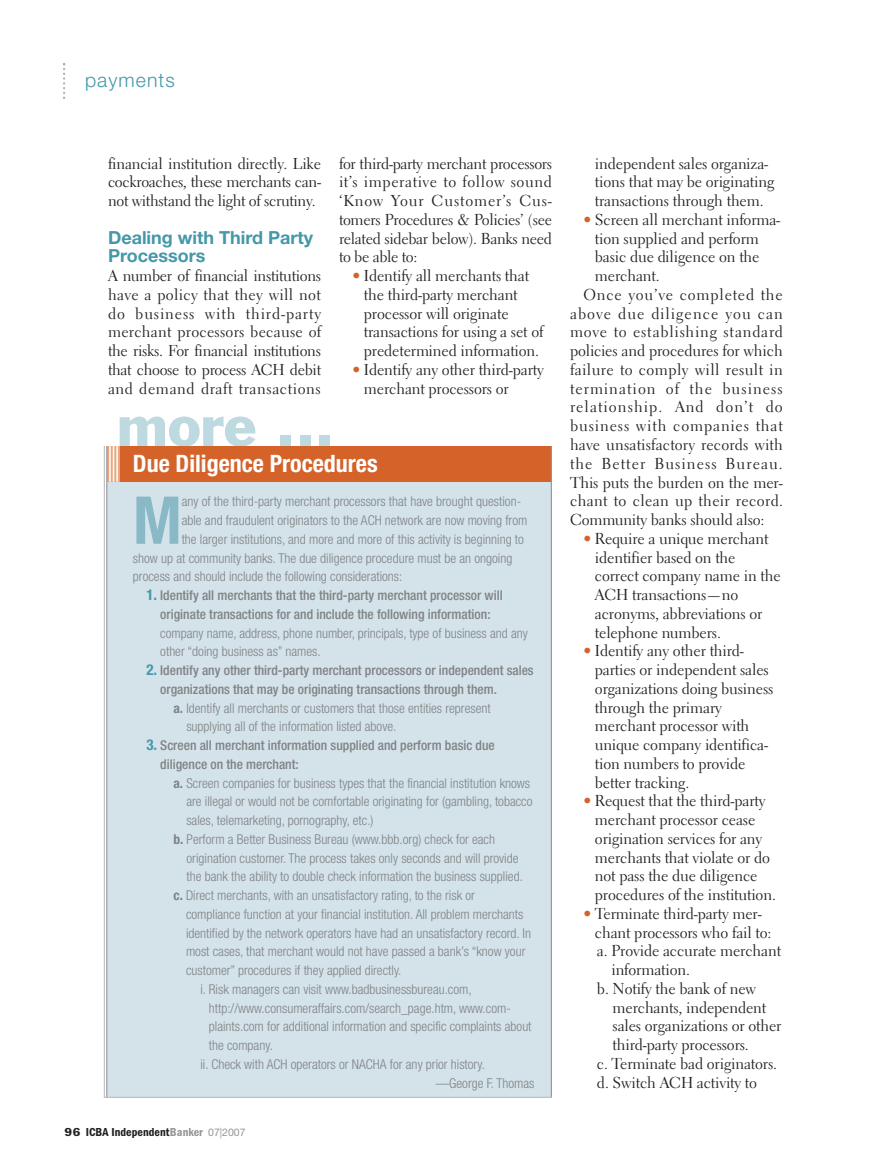
<style>
.page{position:relative;width:891px;height:1175px;background:#fff}
.page>*{position:absolute;margin:0;border:0;box-sizing:border-box;transform-origin:0 0}
.t1{font:700 condensed 66px "Helvetica Neue";color:#89b9c6}
.t2{font:54px "Franklin Gothic";color:#bfd9e1}
.t3{font:700 condensed 24px "Helvetica Neue";color:#fff}
.t4{font:300 19.5px "Helvetica Neue";letter-spacing:.055em;color:#4498a9}
.t5{font:700 18px/18.8px "Helvetica Neue";color:#4498a9}
.t6{font:15.75px/18.8px "Electra LH";letter-spacing:-.01em;color:#231f20}
.t7{font:15.75px "Electra LH";letter-spacing:.065em;color:#231f20}
.t8{font:15.75px "Electra LH";letter-spacing:.025em;color:#231f20}
.t9{font:15.75px "Electra LH";letter-spacing:.01em;color:#231f20}
.t10{font:15.75px "Electra LH";letter-spacing:.045em;color:#231f20}
.t11{font:15.75px "Electra LH";letter-spacing:.055em;color:#231f20}
.t12{font:15.75px "Electra LH";letter-spacing:.05em;color:#231f20}
.t13{font:300 condensed 13.5px/18.8px "Helvetica Neue";color:#808285}
.t14{font:500 condensed 13.5px/18.8px "Helvetica Neue";color:#808285;text-align:center}
.t15{font:600 condensed 12px "Franklin Gothic";color:#231f20;scale:1.3 1}
.s1{color:#d46229}
.s2{font-weight:700;font-size:15px;color:#4498a9}
.s3{font-weight:700}
.s4{color:#939598}
.s5{font-family:"Helvetica Neue";font-weight:400;font-stretch:normal;font-size:10.5px;color:#939598}
</style>
<div class="page">
<div style="left:107px;top:451px;width:444px;height:646px;background:#d3e3e9"></div>
<div style="left:107px;top:446px;width:444px;height:35px;background:#d46229"></div>
<svg style="left:107px;top:446px;width:13px;height:35px"></svg>
<hr style="left:113px;top:446px;width:1px;height:35px;background:#fff">
<hr style="left:109px;top:446px;width:2px;height:35px;background:#fff">
<hr style="left:116px;top:446px;width:2px;height:35px;background:#fff">
<hr style="left:104px;top:446px;width:1px;height:651px;background:#bcbdc0">
<hr style="left:106px;top:446px;width:1px;height:651px;background:#939598">
<hr style="left:551px;top:446px;width:1px;height:651px;background:#939598">
<hr style="left:104px;top:1096px;width:448px;height:1px;background:#bcbdc0">
<svg style="left:63px;top:63px;width:2px;height:36px"></svg>
<p class="t4" style="left:85px;top:73px;width:91px">payments</p>
<p class="t6" style="left:108px;top:155px;width:215px;text-align:justify">financial institution directly. Like cockroaches, these merchants can&shy;not withstand the light of scrutiny.</p>
<p class="t5" style="left:108px;top:229px;width:207px">Dealing with Third Party<br>Processors</p>
<p class="t6" style="left:108px;top:268px;width:215px;text-align:justify">A number of financial institutions have a policy that they will not do business with third-party merchant processors because of the risks. For financial institutions that choose to process ACH debit and demand draft transactions</p>
<p class="t6" style="left:339px;top:155px;width:215px;text-align:justify">for third-party merchant processors it’s imperative to follow sound ‘Know Your Customer’s Cus&shy;tomers Procedures &amp; Policies’ (see related sidebar below). Banks need to be able to:</p>
<p class="t6" style="left:364px;top:268px;width:181px;text-indent:-11px"><span class="s1">•</span> Identify all merchants that the third-party merchant processor will originate transactions for using a set of predetermined information.</p>
<p class="t6" style="left:364px;top:362px;width:181px;text-indent:-11px"><span class="s1">•</span> Identify any other third-party merchant processors or</p>
<h2 class="t2" style="left:117px;top:405px;width:219px">more ...</h2>
<h3 class="t3" style="left:133px;top:455px;width:246px">Due Diligence Procedures</h3>
<h1 class="t1" style="left:133px;top:496px;width:50px">M</h1>
<p class="t13" style="left:182px;top:493px;width:341px">any of the third-party merchant processors that have brought question-</p>
<p class="t13" style="left:182px;top:512px;width:347px">able and fraudulent originators to the ACH network are now moving from</p>
<p class="t13" style="left:182px;top:531px;width:344px">the larger institutions, and more and more of this activity is beginning to</p>
<p class="t13" style="left:133px;top:549px;width:381px">show up at community banks. The due diligence procedure must be an ongoing</p>
<p class="t13" style="left:133px;top:568px;width:271px">process and should include the following considerations:</p>
<p class="t14" style="left:146px;top:587px;width:358px"><span class="s2">1.</span> Identify all merchants that the third-party merchant processor will originate transactions for and include the following information:</p>
<p class="t13" style="left:160px;top:624px;width:369px">company name, address, phone number, principals, type of business and any other “doing business as” names.</p>
<p class="t14" style="left:146px;top:662px;width:389px"><span class="s2">2.</span> Identify any other third-party merchant processors or independent sales</p>
<p class="t14" style="left:160px;top:681px;width:338px">organizations that may be originating transactions through them.</p>
<p class="t13" style="left:173px;top:699px;width:319px"><span class="s3">a.</span> Identify all merchants or customers that those entities represent</p>
<p class="t13" style="left:186px;top:718px;width:211px">supplying all of the information listed above.</p>
<p class="t14" style="left:160px;top:737px;width:336px;text-align:left;text-indent:-14px"><span class="s2">3.</span> Screen all merchant information supplied and perform basic due diligence on the merchant:</p>
<p class="t13" style="left:173px;top:774px;width:358px"><span class="s3">a.</span> Screen companies for business types that the financial institution knows</p>
<p class="t13" style="left:186px;top:793px;width:348px">are illegal or would not be comfortable originating for (gambling, tobacco</p>
<p class="t13" style="left:186px;top:812px;width:189px">sales, telemarketing, pornography, etc.)</p>
<p class="t13" style="left:173px;top:831px;width:323px"><span class="s3">b.</span> Perform a Better Business Bureau (www.bbb.org) check for each</p>
<p class="t13" style="left:187px;top:849px;width:333px">origination customer. The process takes only seconds and will provide</p>
<p class="t13" style="left:187px;top:868px;width:338px">the bank the ability to double check information the business supplied.</p>
<p class="t13" style="left:173px;top:887px;width:303px"><span class="s3">c.</span> Direct merchants, with an unsatisfactory rating, to the risk or</p>
<p class="t13" style="left:186px;top:906px;width:339px">compliance function at your financial institution. All problem merchants</p>
<p class="t13" style="left:186px;top:924px;width:347px">identified by the network operators have had an unsatisfactory record. In</p>
<p class="t13" style="left:186px;top:943px;width:341px">most cases, that merchant would not have passed a bank’s “know your</p>
<p class="t13" style="left:186px;top:962px;width:217px">customer” procedures if they applied directly.</p>
<p class="t13" style="left:200px;top:981px;width:273px">i. Risk managers can visit www.badbusinessbureau.com,</p>
<p class="t13" style="left:209px;top:999px;width:304px">http://www.consumeraffairs.com/search_page.htm, www.com-</p>
<p class="t13" style="left:209px;top:1018px;width:324px">plaints.com for additional information and specific complaints about</p>
<p class="t13" style="left:209px;top:1037px;width:66px">the company.</p>
<p class="t13" style="left:200px;top:1056px;width:286px">ii. Check with ACH operators or NACHA for any prior history.</p>
<p class="t13" style="left:436px;top:1074px;width:100px">—George F. Thomas</p>
<p class="t15" style="left:65px;top:1127px;width:141px">96 ICBA Independent<span class="s4">Banker</span> <span class="s5">07|2007</span></p>
<p class="t6" style="left:595px;top:155px;width:181px">independent sales organiza&shy;tions that may be originating transactions through them.</p>
<p class="t6" style="left:584px;top:212px;width:198px"><span class="s1">•</span> Screen all merchant informa-</p>
<p class="t6" style="left:595px;top:230px;width:166px">tion supplied and perform</p>
<p class="t6" style="left:595px;top:249px;width:166px">basic due diligence on the</p>
<p class="t6" style="left:595px;top:268px;width:66px">merchant.</p>
<p class="t12" style="left:584px;top:288px;width:201px">Once you’ve completed the</p>
<p class="t7" style="left:570px;top:307px;width:214px">above due diligence you can</p>
<p class="t10" style="left:570px;top:326px;width:215px">move to establishing standard</p>
<p class="t6" style="left:570px;top:343px;width:214px">policies and procedures for which</p>
<p class="t8" style="left:570px;top:363px;width:214px">failure to comply will result in</p>
<p class="t7" style="left:570px;top:382px;width:214px">termination of the business</p>
<p class="t7" style="left:570px;top:401px;width:214px">relationship. And don’t do</p>
<p class="t11" style="left:570px;top:419px;width:214px">business with companies that</p>
<p class="t9" style="left:570px;top:438px;width:214px">have unsatisfactory records with</p>
<p class="t7" style="left:570px;top:457px;width:214px">the Better Business Bureau.</p>
<p class="t6" style="left:570px;top:474px;width:215px">This puts the burden on the mer-</p>
<p class="t8" style="left:570px;top:494px;width:215px">chant to clean up their record.</p>
<p class="t6" style="left:570px;top:512px;width:196px">Community banks should also:</p>
<p class="t6" style="left:595px;top:530px;width:187px;text-indent:-11px"><span class="s1">•</span> Require a unique merchant identifier based on the correct company name in the<br>ACH transactions—no acronyms, abbreviations or telephone numbers.</p>
<p class="t6" style="left:595px;top:643px;width:180px;text-indent:-11px"><span class="s1">•</span> Identify any other third&shy;parties or independent sales organizations doing business through the primary merchant processor with unique company identifica&shy;tion numbers to provide better tracking.</p>
<p class="t6" style="left:595px;top:793px;width:183px;text-indent:-11px"><span class="s1">•</span> Request that the third-party merchant processor cease origination services for any merchants that violate or do not pass the due diligence procedures of the institution.</p>
<p class="t6" style="left:583px;top:905px;width:180px"><span class="s1">•</span> Terminate third-party mer-</p>
<p class="t6" style="left:595px;top:924px;width:178px">chant processors who fail to:</p>
<p class="t6" style="left:597px;top:943px;width:186px">a. Provide accurate merchant</p>
<p class="t6" style="left:611px;top:962px;width:80px">information.</p>
<p class="t6" style="left:597px;top:980px;width:161px">b. Notify the bank of new</p>
<p class="t6" style="left:613px;top:999px;width:155px">merchants, independent</p>
<p class="t6" style="left:613px;top:1018px;width:170px">sales organizations or other</p>
<p class="t6" style="left:613px;top:1037px;width:138px">third-party processors.</p>
<p class="t6" style="left:597px;top:1055px;width:182px">c. Terminate bad originators.</p>
<p class="t6" style="left:597px;top:1074px;width:162px">d. Switch ACH activity to</p>
</div>
